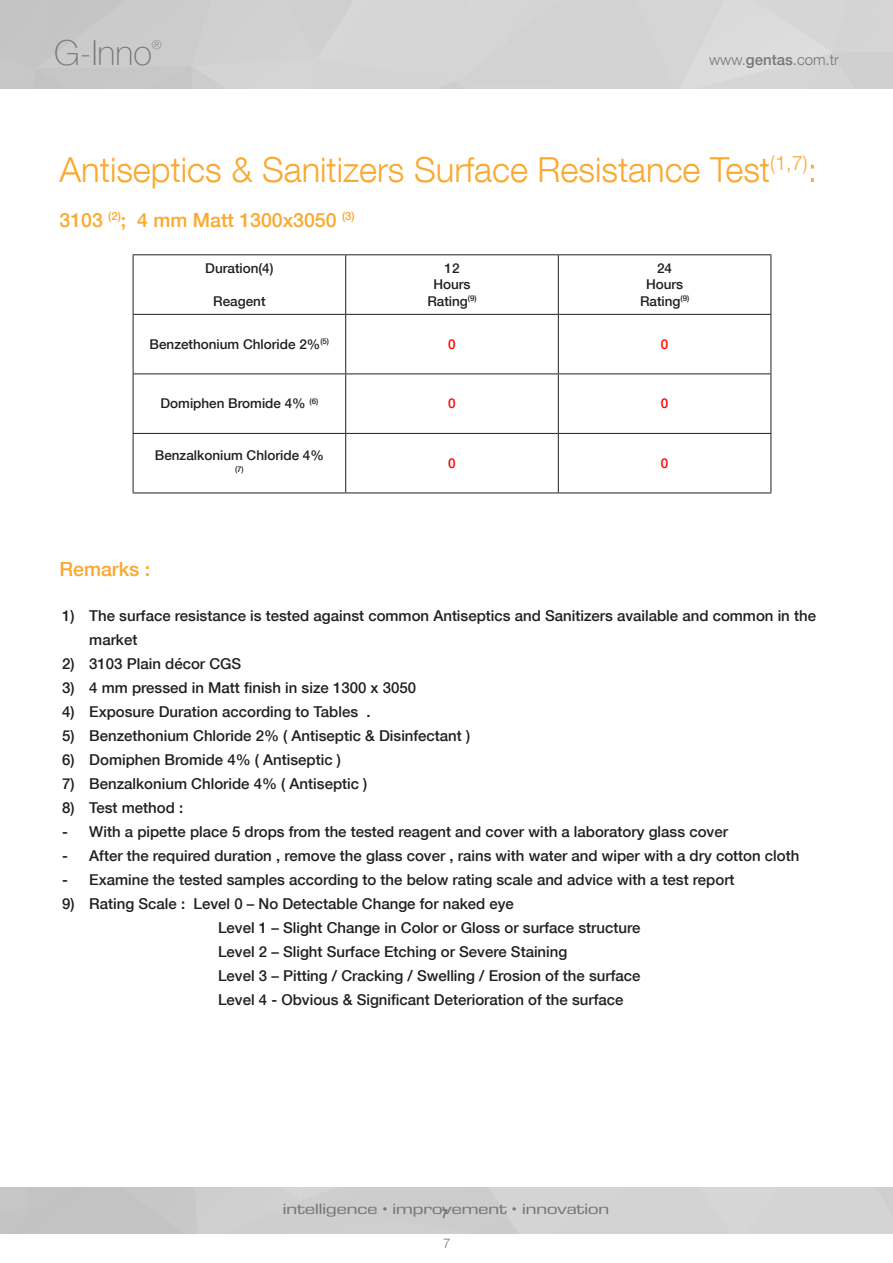
<style>
.page{position:relative;width:893px;height:1263px;background:#fff}
.page>*{position:absolute;margin:0;border:0;box-sizing:border-box;transform-origin:0 0}
.t1{font:300 34.5px "Helvetica Neue LT Com";color:#faa82e}
.t2{font:100 34.5px "Helvetica Neue LT Com";color:#75777a}
.t3{font:500 19.5px "Helvetica Neue LT Com";color:#faa82e}
.t4{font:500 15px/24px "Helvetica Neue LT Com";color:#231f20}
.t5{font:15px "Eurostile Next LT Pro";letter-spacing:-.03em;color:#75777a;scale:1.4 1}
.t6{font:300 15px "Helvetica Neue LT Com";color:#75777a}
.t7{font:500 13.5px "Helvetica Neue LT Com";color:#231f20}
.t8{font:500 13.5px "Helvetica Neue LT Com";color:#f00}
.t9{font:300 13.5px "Helvetica Neue LT Com";color:#75777a}
.t10{font:100 12.3px "Helvetica Neue LT Com";color:#75777a}
.t11{font:12px "Helvetica Neue LT Com";color:#57585a}
.t12{font:500 7.8px "Helvetica Neue LT Com";color:#231f20}
.s1{font-weight:500}
</style>
<div class="page">
<hr style="left:133px;top:254px;width:213px;height:1px;background:#231f20">
<hr style="left:133px;top:255px;width:1px;height:59px;background:#231f20">
<hr style="left:346px;top:254px;width:212px;height:1px;background:#231f20">
<hr style="left:345px;top:255px;width:1px;height:59px;background:#231f20">
<hr style="left:558px;top:254px;width:213px;height:1px;background:#231f20">
<hr style="left:558px;top:255px;width:1px;height:59px;background:#231f20">
<hr style="left:771px;top:255px;width:1px;height:59px;background:#231f20">
<hr style="left:133px;top:314px;width:213px;height:1px;background:#231f20">
<hr style="left:133px;top:315px;width:1px;height:58px;background:#231f20">
<hr style="left:346px;top:314px;width:212px;height:1px;background:#231f20">
<hr style="left:345px;top:315px;width:1px;height:58px;background:#231f20">
<hr style="left:558px;top:314px;width:213px;height:1px;background:#231f20">
<hr style="left:558px;top:315px;width:1px;height:58px;background:#231f20">
<hr style="left:771px;top:315px;width:1px;height:58px;background:#231f20">
<hr style="left:133px;top:373px;width:213px;height:1px;background:#231f20">
<hr style="left:133px;top:374px;width:1px;height:59px;background:#231f20">
<hr style="left:346px;top:373px;width:212px;height:1px;background:#231f20">
<hr style="left:345px;top:374px;width:1px;height:59px;background:#231f20">
<hr style="left:558px;top:373px;width:213px;height:1px;background:#231f20">
<hr style="left:558px;top:374px;width:1px;height:59px;background:#231f20">
<hr style="left:771px;top:374px;width:1px;height:59px;background:#231f20">
<hr style="left:133px;top:433px;width:213px;height:1px;background:#231f20">
<hr style="left:133px;top:434px;width:1px;height:59px;background:#231f20">
<hr style="left:346px;top:433px;width:212px;height:1px;background:#231f20">
<hr style="left:345px;top:434px;width:1px;height:59px;background:#231f20">
<hr style="left:558px;top:433px;width:213px;height:1px;background:#231f20">
<hr style="left:558px;top:434px;width:1px;height:59px;background:#231f20">
<hr style="left:771px;top:434px;width:1px;height:59px;background:#231f20">
<hr style="left:133px;top:493px;width:213px;height:1px;background:#231f20">
<hr style="left:346px;top:493px;width:212px;height:1px;background:#231f20">
<hr style="left:558px;top:493px;width:213px;height:1px;background:#231f20">
<h1 class="t2" style="left:54px;top:32px;width:99px">G-Inno</h1>
<p class="t10" style="left:152px;top:37px;width:11px">®</p>
<p class="t6" style="left:709px;top:50px;width:131px">www.<span class="s1">gentas</span>.com.tr</p>
<p class="t1" style="left:60px;top:148px;width:759px">Antiseptics &amp; Sanitizers Surface Resistance Test<sup>(1,7)</sup>:</p>
<p class="t3" style="left:60px;top:208px;width:297px">3103 <sup>(2)</sup>; 4 mm Matt 1300x3050 <sup>(3)</sup></p>
<p class="t7" style="left:205px;top:260px;width:70px">Duration(4)</p>
<p class="t7" style="left:213px;top:293px;width:54px">Reagent</p>
<p class="t7" style="left:444px;top:260px;width:17px">12</p>
<p class="t7" style="left:433px;top:276px;width:39px">Hours</p>
<p class="t7" style="left:427px;top:293px;width:51px">Rating<sup>(9)</sup></p>
<p class="t7" style="left:657px;top:260px;width:17px">24</p>
<p class="t7" style="left:646px;top:276px;width:39px">Hours</p>
<p class="t7" style="left:640px;top:293px;width:51px">Rating<sup>(9)</sup></p>
<p class="t7" style="left:150px;top:336px;width:181px">Benzethonium Chloride 2%<sup>(5)</sup></p>
<p class="t8" style="left:448px;top:336px;width:9px">0</p>
<p class="t8" style="left:661px;top:336px;width:9px">0</p>
<p class="t7" style="left:160px;top:396px;width:159px">Domiphen Bromide 4% <sup>(6)</sup></p>
<p class="t8" style="left:448px;top:396px;width:9px">0</p>
<p class="t8" style="left:661px;top:396px;width:9px">0</p>
<p class="t7" style="left:155px;top:447px;width:171px">Benzalkonium Chloride 4%</p>
<p class="t12" style="left:235px;top:464px;width:10px">(7)</p>
<p class="t8" style="left:448px;top:455px;width:9px">0</p>
<p class="t8" style="left:661px;top:455px;width:9px">0</p>
<p class="t3" style="left:60px;top:557px;width:92px">Remarks :</p>
<p class="t4" style="left:89px;top:604px;width:728px;text-indent:-27px">1) The surface resistance is tested against common Antiseptics and Sanitizers available and common in the market</p>
<p class="t4" style="left:62px;top:652px;width:181px">2) 3103 Plain décor CGS</p>
<p class="t4" style="left:62px;top:676px;width:355px">3) 4 mm pressed in Matt finish in size 1300 x 3050</p>
<p class="t4" style="left:62px;top:700px;width:310px">4) Exposure Duration according to Tables .</p>
<p class="t4" style="left:62px;top:724px;width:409px">5) Benzethonium Chloride 2% ( Antiseptic &amp; Disinfectant )</p>
<p class="t4" style="left:62px;top:748px;width:280px">6) Domiphen Bromide 4% ( Antiseptic )</p>
<p class="t4" style="left:62px;top:772px;width:307px">7) Benzalkonium Chloride 4% ( Antiseptic )</p>
<p class="t4" style="left:62px;top:796px;width:122px">8) Test method :</p>
<p class="t4" style="left:62px;top:820px;width:667px">- With a pipette place 5 drops from the tested reagent and cover with a laboratory glass cover</p>
<p class="t4" style="left:62px;top:844px;width:739px">- After the required duration , remove the glass cover , rains with water and wiper with a dry cotton cloth</p>
<p class="t4" style="left:62px;top:868px;width:674px">- Examine the tested samples according to the below rating scale and advice with a test report</p>
<p class="t4" style="left:62px;top:892px;width:453px">9) Rating Scale : Level 0 – No Detectable Change for naked eye</p>
<p class="t4" style="left:218px;top:916px;width:424px">Level 1 – Slight Change in Color or Gloss or surface structure</p>
<p class="t4" style="left:218px;top:940px;width:351px">Level 2 – Slight Surface Etching or Severe Staining</p>
<p class="t4" style="left:218px;top:964px;width:424px">Level 3 – Pitting / Cracking / Swelling / Erosion of the surface</p>
<p class="t4" style="left:218px;top:988px;width:407px">Level 4 - Obvious &amp; Significant Deterioration of the surface</p>
<p class="t5" style="left:283px;top:1200px;width:235px">intelligence • improvement • innovation</p>
<p class="t11" style="left:441px;top:1206px;width:8px">7</p>
<p class="t9" style="left:443px;top:1234px;width:9px">7</p>
</div>
